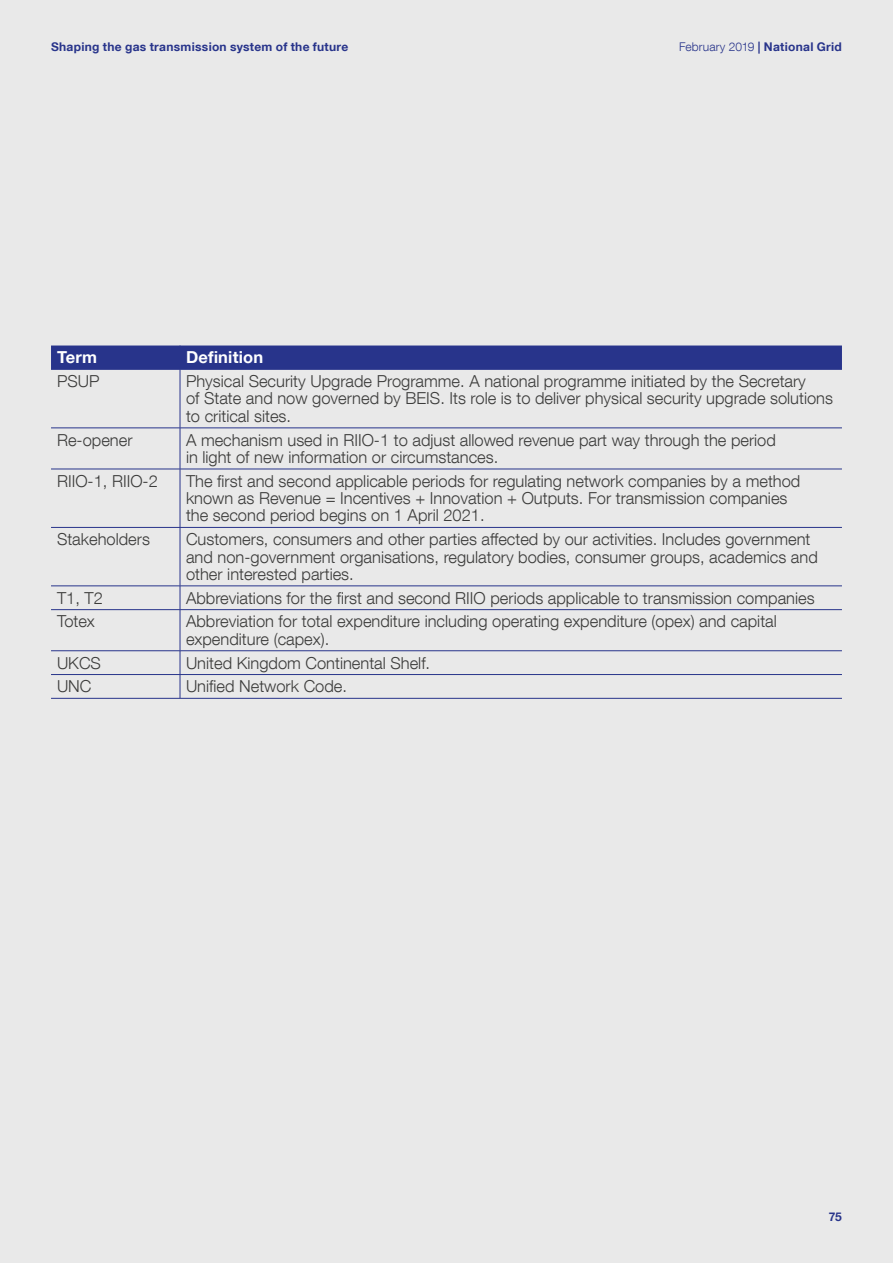
<style>
.page{position:relative;width:893px;height:1263px;background:#e9e9e9}
.page>*{position:absolute;margin:0;border:0;box-sizing:border-box;transform-origin:0 0}
.t1{font:300 16.5px/17.2px "Helvetica Neue LT Com";color:#3c3c3b}
.t2{font:700 16.5px "Helvetica Neue LT Com";letter-spacing:.01em;color:#fff}
.t3{font:700 12px "Helvetica Neue LT Com";letter-spacing:.025em;color:#28348b}
.s1{font-weight:300}
</style>
<div class="page">
<div style="left:51px;top:345px;width:791px;height:24px;background:#28348b"></div>
<hr style="left:51px;top:369px;width:129px;height:1px;background:#28348b">
<hr style="left:180px;top:369px;width:662px;height:1px;background:#28348b">
<hr style="left:180px;top:369px;width:1px;height:59px;background:#28348b">
<hr style="left:51px;top:428px;width:129px;height:1px;background:#28348b">
<hr style="left:180px;top:428px;width:662px;height:1px;background:#28348b">
<hr style="left:180px;top:428px;width:1px;height:41px;background:#28348b">
<hr style="left:51px;top:469px;width:129px;height:1px;background:#28348b">
<hr style="left:180px;top:469px;width:662px;height:1px;background:#28348b">
<hr style="left:180px;top:469px;width:1px;height:58px;background:#28348b">
<hr style="left:51px;top:527px;width:129px;height:1px;background:#28348b">
<hr style="left:180px;top:527px;width:662px;height:1px;background:#28348b">
<hr style="left:180px;top:528px;width:1px;height:58px;background:#28348b">
<hr style="left:51px;top:586px;width:129px;height:1px;background:#28348b">
<hr style="left:180px;top:586px;width:662px;height:1px;background:#28348b">
<svg style="left:180px;top:586px;width:1px;height:23px"></svg>
<hr style="left:51px;top:609px;width:129px;height:1px;background:#28348b">
<hr style="left:180px;top:609px;width:662px;height:1px;background:#28348b">
<hr style="left:180px;top:610px;width:1px;height:40px;background:#28348b">
<hr style="left:51px;top:650px;width:129px;height:1px;background:#28348b">
<hr style="left:180px;top:650px;width:662px;height:1px;background:#28348b">
<hr style="left:51px;top:674px;width:129px;height:1px;background:#28348b">
<hr style="left:180px;top:674px;width:662px;height:1px;background:#28348b">
<svg style="left:180px;top:651px;width:1px;height:47px"></svg>
<hr style="left:51px;top:698px;width:129px;height:1px;background:#28348b">
<hr style="left:180px;top:698px;width:662px;height:1px;background:#28348b">
<p class="t3" style="left:51px;top:39px;width:299px">Shaping the gas transmission system of the future</p>
<p class="t3" style="left:679px;top:39px;width:164px"><span class="s1">February 2019</span> | National Grid</p>
<p class="t2" style="left:57px;top:347px;width:42px">Term</p>
<p class="t2" style="left:186px;top:347px;width:79px">Definition</p>
<p class="t1" style="left:57px;top:372px;width:44px">PSUP</p>
<p class="t1" style="left:186px;top:372px;width:649px">Physical Security Upgrade Programme. A national programme initiated by the Secretary<br>of State and now governed by BEIS. Its role is to deliver physical security upgrade solutions to critical sites.</p>
<p class="t1" style="left:57px;top:431px;width:77px">Re-opener</p>
<p class="t1" style="left:186px;top:431px;width:591px">A mechanism used in RIIO-1 to adjust allowed revenue part way through the period in light of new information or circumstances.</p>
<p class="t1" style="left:57px;top:472px;width:102px">RIIO-1, RIIO-2</p>
<p class="t1" style="left:186px;top:472px;width:616px">The first and second applicable periods for regulating network companies by a method known as Revenue = Incentives + Innovation + Outputs. For transmission companies the second period begins on 1 April 2021.</p>
<p class="t1" style="left:57px;top:530px;width:94px">Stakeholders</p>
<p class="t1" style="left:186px;top:530px;width:633px">Customers, consumers and other parties affected by our activities. Includes government and non-government organisations, regulatory bodies, consumer groups, academics and other interested parties.</p>
<p class="t1" style="left:57px;top:589px;width:47px">T1, T2</p>
<p class="t1" style="left:186px;top:589px;width:630px">Abbreviations for the first and second RIIO periods applicable to transmission companies</p>
<p class="t1" style="left:57px;top:612px;width:39px">Totex</p>
<p class="t1" style="left:186px;top:612px;width:592px">Abbreviation for total expenditure including operating expenditure (opex) and capital expenditure (capex).</p>
<p class="t1" style="left:57px;top:654px;width:46px">UKCS</p>
<p class="t1" style="left:186px;top:654px;width:246px">United Kingdom Continental Shelf.</p>
<p class="t1" style="left:57px;top:677px;width:36px">UNC</p>
<p class="t1" style="left:186px;top:677px;width:163px">Unified Network Code.</p>
<p class="t3" style="left:829px;top:1209px;width:15px">75</p>
</div>
